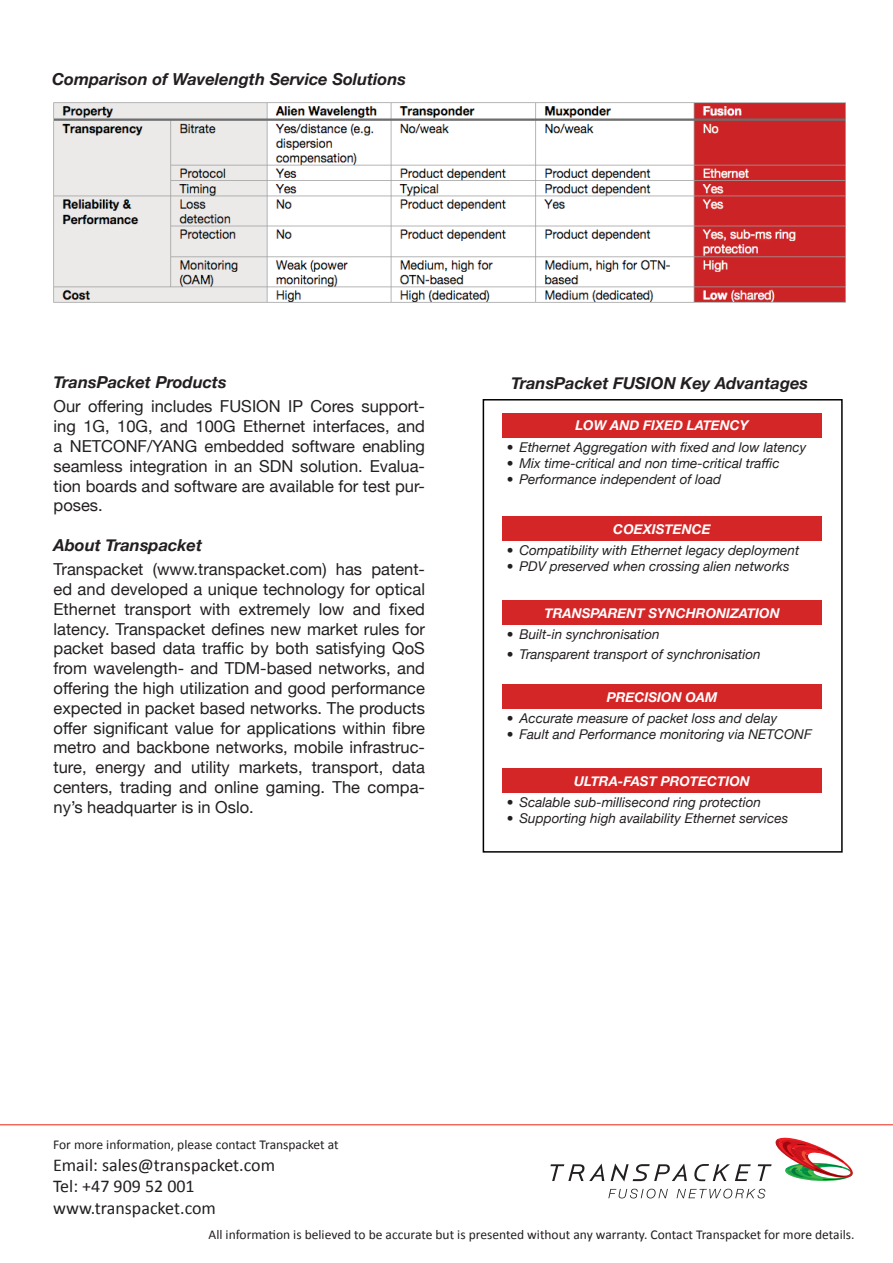
<style>
.page{position:relative;width:893px;height:1263px;background:#fff}
.page>*{position:absolute;margin:0;border:0;box-sizing:border-box;transform-origin:0 0}
.t1{font:18px/21.6px "Calibri";color:#231f20}
.t2{font:16.5px/19.8px "Helvetica Neue";color:#231f20;text-align:justify}
.t3{font:italic 700 16.5px "Helvetica Neue";color:#231f20}
.t4{font:italic 13.5px "Helvetica Neue";color:#231f20}
.t5{font:13.5px "Calibri";color:#231f20}
.t6{font:italic 700 13.5px "Helvetica Neue";color:#fff}
</style>
<div class="page">
<hr style="left:0;top:1124px;width:893px;height:1px;background:#ef3e2e">
<svg style="left:550px;top:1163px;width:54px;height:18px"></svg>
<svg style="left:611px;top:1163px;width:76px;height:18px"></svg>
<svg style="left:694px;top:1164px;width:57px;height:17px"></svg>
<svg style="left:758px;top:1137px;width:95px;height:44px"></svg>
<svg style="left:608px;top:1189px;width:60px;height:9px"></svg>
<svg style="left:677px;top:1189px;width:88px;height:9px"></svg>
<img style="left:53px;top:102px;width:793px;height:201px">
<div style="left:502px;top:413px;width:320px;height:24px;background:#d52627"></div>
<div style="left:502px;top:516px;width:320px;height:25px;background:#d52627"></div>
<div style="left:502px;top:600px;width:320px;height:25px;background:#d52627"></div>
<div style="left:502px;top:684px;width:320px;height:25px;background:#d52627"></div>
<div style="left:502px;top:768px;width:320px;height:25px;background:#d52627"></div>
<div style="left:483px;top:399px;width:360px;height:454px;border:2px solid #000"></div>
<p class="t3" style="left:52px;top:66px;width:355px">Comparison of Wavelength Service Solutions</p>
<p class="t3" style="left:54px;top:370px;width:175px">TransPacket Products</p>
<p class="t2" style="left:54px;top:398px;width:373px">Our offering includes FUSION IP Cores support&shy;ing 1G, 10G, and 100G Ethernet interfaces, and a NETCONF/YANG embedded software enabling seamless integration in an SDN solution. Evalua&shy;tion boards and software are available for test pur&shy;poses.</p>
<p class="t3" style="left:54px;top:532px;width:150px">About Transpacket</p>
<p class="t2" style="left:54px;top:560px;width:373px">Transpacket (www.transpacket.com) has patent&shy;ed and developed a unique technology for optical Ethernet transport with extremely low and fixed latency. Transpacket defines new market rules for packet based data traffic by both satisfying QoS from wavelength- and TDM-based networks, and offering the high utilization and good performance expected in packet based networks. The products offer significant value for applications within fibre metro and backbone networks, mobile infrastruc&shy;ture, energy and utility markets, transport, data centers, trading and online gaming. The compa&shy;ny’s headquarter is in Oslo.</p>
<p class="t3" style="left:511px;top:370px;width:299px">TransPacket FUSION Key Advantages</p>
<p class="t6" style="left:575px;top:415px;width:175px">LOW AND FIXED LATENCY</p>
<p class="t4" style="left:507px;top:437px;width:301px">• Ethernet Aggregation with fixed and low latency</p>
<p class="t4" style="left:507px;top:453px;width:274px">• Mix time-critical and non time-critical traffic</p>
<p class="t4" style="left:507px;top:470px;width:216px">• Performance independent of load</p>
<p class="t6" style="left:613px;top:518px;width:99px">COEXISTENCE</p>
<p class="t4" style="left:507px;top:541px;width:294px">• Compatibility with Ethernet legacy deployment</p>
<p class="t4" style="left:507px;top:557px;width:284px">• PDV preserved when crossing alien networks</p>
<p class="t6" style="left:544px;top:602px;width:237px">TRANSPARENT SYNCHRONIZATION</p>
<p class="t4" style="left:507px;top:625px;width:155px">• Built-in synchronisation</p>
<p class="t4" style="left:507px;top:644px;width:256px">• Transparent transport of synchronisation</p>
<p class="t6" style="left:607px;top:686px;width:112px">PRECISION OAM</p>
<p class="t4" style="left:507px;top:709px;width:272px">• Accurate measure of packet loss and delay</p>
<p class="t4" style="left:507px;top:725px;width:307px">• Fault and Performance monitoring via NETCONF</p>
<p class="t6" style="left:574px;top:770px;width:177px">ULTRA-FAST PROTECTION</p>
<p class="t4" style="left:507px;top:793px;width:256px">• Scalable sub-millisecond ring protection</p>
<p class="t4" style="left:507px;top:809px;width:283px">• Supporting high availability Ethernet services</p>
<p class="t5" style="left:53px;top:1136px;width:287px">For more information, please contact Transpacket at</p>
<p class="t1" style="left:53px;top:1154px;width:223px">Email: sales@transpacket.com<br>Tel: +47 909 52 001 www.transpacket.com</p>
<p class="t5" style="left:209px;top:1226px;width:647px">All information is believed to be accurate but is presented without any warranty. Contact Transpacket for more details.</p>
</div>
